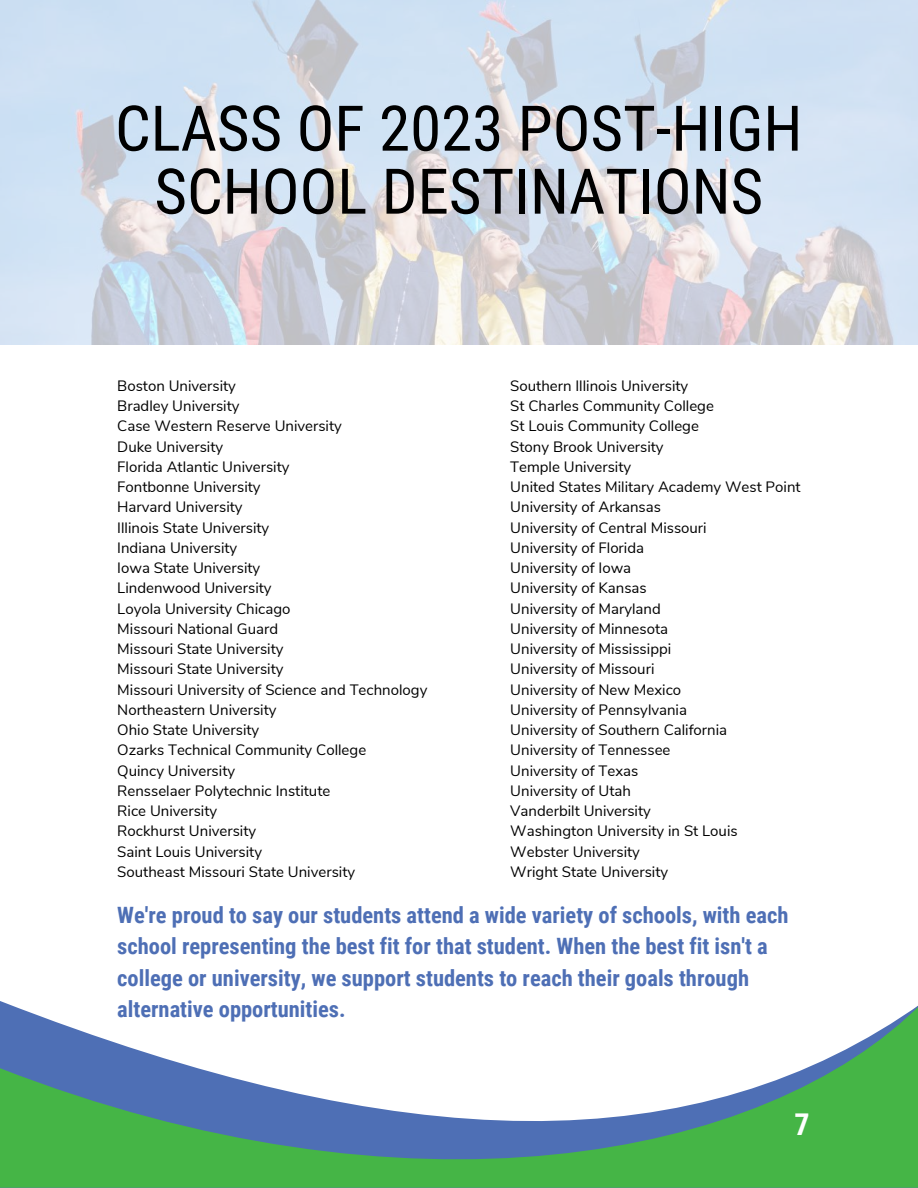
<style>
.page{position:relative;width:918px;height:1188px;background:#fff}
.page>*{position:absolute;margin:0;border:0;box-sizing:border-box;transform-origin:0 0}
.t1{font:63px/63px "Roboto Condensed";color:#000;text-align:center}
.t2{font:700 30px "Roboto Condensed";color:#fff}
.t3{font:700 22.5px/31.5px "Roboto Condensed";color:#4e6fb5}
.t4{font:15px/20.2px "Nunito Sans";color:#000}
</style>
<div class="page">
<img style="left:0;top:0;width:918px;height:344px">
<svg style="left:0;top:1002px;width:918px;height:186px"></svg>
<h1 class="t1" style="left:115px;top:98px;width:689px">CLASS OF 2023 POST-HIGH<br>SCHOOL DESTINATIONS</h1>
<p class="t4" style="left:117px;top:376px;width:312px">Boston University<br>Bradley University<br>Case Western Reserve University<br>Duke University<br>Florida Atlantic University<br>Fontbonne University<br>Harvard University<br>Illinois State University<br>Indiana University<br>Iowa State University<br>Lindenwood University<br>Loyola University Chicago<br>Missouri National Guard<br>Missouri State University<br>Missouri State University<br>Missouri University of Science and Technology<br>Northeastern University<br>Ohio State University<br>Ozarks Technical Community College<br>Quincy University<br>Rensselaer Polytechnic Institute<br>Rice University<br>Rockhurst University<br>Saint Louis University<br>Southeast Missouri State University</p>
<p class="t4" style="left:510px;top:376px;width:292px">Southern Illinois University<br>St Charles Community College<br>St Louis Community College<br>Stony Brook University<br>Temple University<br>United States Military Academy West Point<br>University of Arkansas<br>University of Central Missouri<br>University of Florida<br>University of Iowa<br>University of Kansas<br>University of Maryland<br>University of Minnesota<br>University of Mississippi<br>University of Missouri<br>University of New Mexico<br>University of Pennsylvania<br>University of Southern California<br>University of Tennessee<br>University of Texas<br>University of Utah<br>Vanderbilt University<br>Washington University in St Louis<br>Webster University<br>Wright State University</p>
<p class="t3" style="left:117px;top:899px;width:673px">We're proud to say our students attend a wide variety of schools, with each school representing the best fit for that student. When the best fit isn't a college or university, we support students to reach their goals through alternative opportunities.</p>
<h2 class="t2" style="left:795px;top:1107px;width:17px">7</h2>
</div>
